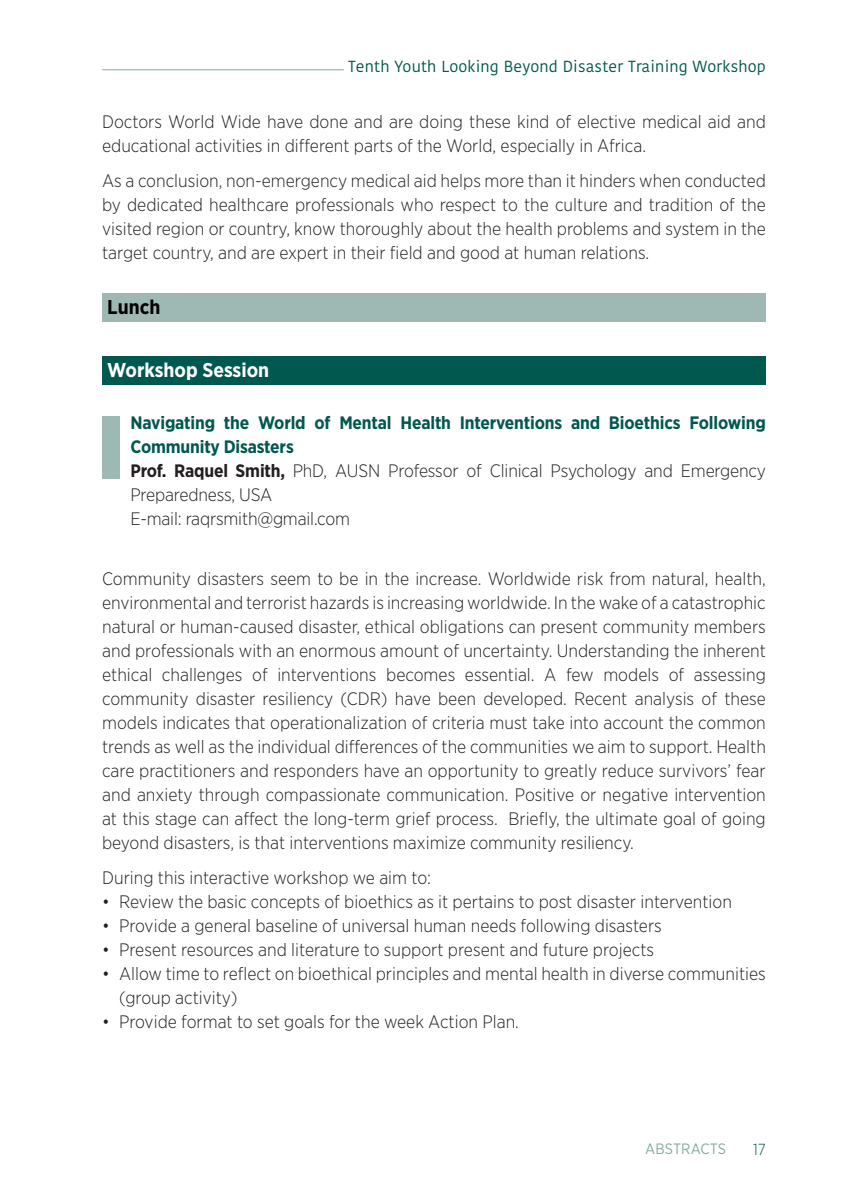
<style>
.page{position:relative;width:851px;height:1191px;background:#fff}
.page>*{position:absolute;margin:0;border:0;box-sizing:border-box;transform-origin:0 0}
.t1{font:700 20px "Gotham Narrow";color:#fff}
.t2{font:700 20px "Gotham Narrow";color:#000}
.t3{font:300 18px/24px "Gotham Narrow";color:#231f20}
.t4{font:700 18px/24px "Gotham Narrow";letter-spacing:-.01em;color:#00584e}
.t5{font:16px "Kohinoor Bangla";letter-spacing:.01em;color:#00584e}
.t6{font:300 16px "Gotham Narrow";color:#00584e}
.t7{font:15px "Gotham Narrow";letter-spacing:.01em;color:#85a9a2}
.s1{font-weight:700}
</style>
<div class="page">
<hr style="left:102px;top:69px;width:242px;height:1px;background:#85a9a2">
<div style="left:102px;top:356px;width:663px;height:29px;background:#00584e"></div>
<div style="left:102px;top:293px;width:663px;height:29px;background:#9eb9b4"></div>
<div style="left:102px;top:416px;width:17px;height:63px;background:#9eb9b4"></div>
<p class="t5" style="left:348px;top:54px;width:419px">Tenth Youth Looking Beyond Disaster Training Workshop</p>
<p class="t3" style="left:102px;top:109px;width:665px">Doctors World Wide have done and are doing these kind of elective medical aid and educational activities in different parts of the World, especially in Africa.</p>
<p class="t3" style="left:102px;top:168px;width:665px;text-align:justify">As a conclusion, non-emergency medical aid helps more than it hinders when conducted by dedicated healthcare professionals who respect to the culture and tradition of the visited region or country, know thoroughly about the health problems and system in the target country, and are expert in their field and good at human relations.</p>
<p class="t2" style="left:107px;top:294px;width:55px">Lunch</p>
<p class="t1" style="left:107px;top:357px;width:163px">Workshop Session</p>
<p class="t4" style="left:130px;top:411px;width:636px">Navigating the World of Mental Health Interventions and Bioethics Following<br>Community Disasters</p>
<p class="t3" style="left:130px;top:458px;width:637px"><span class="s1">Prof. Raquel Smith,</span> PhD, AUSN Professor of Clinical Psychology and Emergency<br>Preparedness, USA</p>
<p class="t3" style="left:130px;top:506px;width:221px">E-mail: raqrsmith@gmail.com</p>
<p class="t3" style="left:102px;top:566px;width:665px;text-align:justify">Community disasters seem to be in the increase. Worldwide risk from natural, health, environmental and terrorist hazards is increasing worldwide. In the wake of a catastrophic natural or human-caused disaster, ethical obligations can present community members and professionals with an enormous amount of uncertainty. Understanding the inherent ethical challenges of interventions becomes essential. A few models of assessing community disaster resiliency (CDR) have been developed. Recent analysis of these models indicates that operationalization of criteria must take into account the common trends as well as the individual differences of the communities we aim to support. Health care practitioners and responders have an opportunity to greatly reduce survivors’ fear and anxiety through compassionate communication. Positive or negative intervention at this stage can affect the long-term grief process. Briefly, the ultimate goal of going beyond disasters, is that interventions maximize community resiliency.</p>
<p class="t3" style="left:102px;top:865px;width:330px">During this interactive workshop we aim to:</p>
<p class="t3" style="left:102px;top:889px;width:631px">• Review the basic concepts of bioethics as it pertains to post disaster intervention</p>
<p class="t3" style="left:102px;top:913px;width:561px">• Provide a general baseline of universal human needs following disasters</p>
<p class="t3" style="left:102px;top:937px;width:553px">• Present resources and literature to support present and future projects</p>
<p class="t3" style="left:119px;top:961px;width:648px;text-indent:-17px">• Allow time to reflect on bioethical principles and mental health in diverse communities (group activity)</p>
<p class="t3" style="left:102px;top:1009px;width:418px">• Provide format to set goals for the week Action Plan.</p>
<p class="t7" style="left:645px;top:1139px;width:82px">ABSTRACTS</p>
<p class="t6" style="left:753px;top:1139px;width:14px">17</p>
</div>
